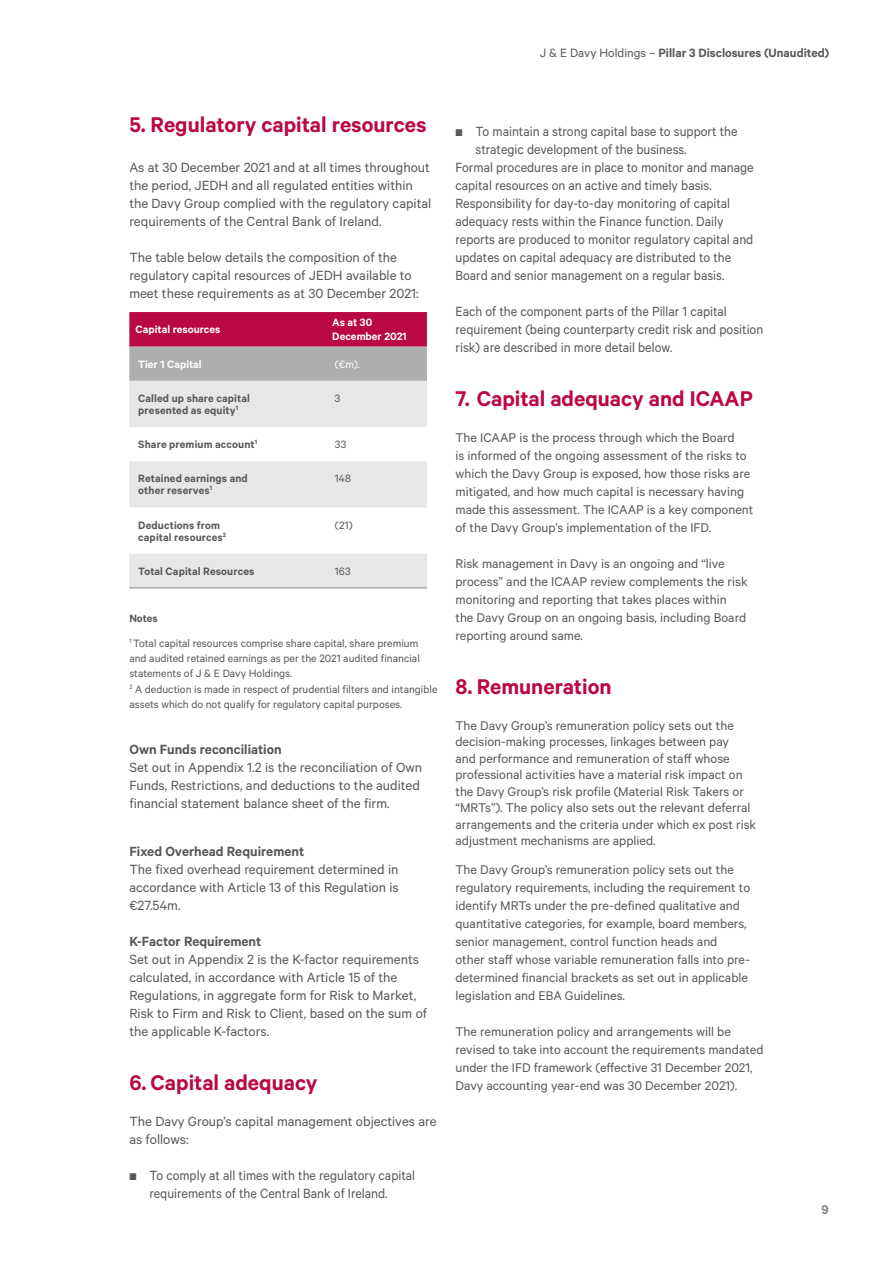
<style>
.page{position:relative;width:893px;height:1263px;background:#fff}
.page>*{position:absolute;margin:0;border:0;box-sizing:border-box;transform-origin:0 0}
.Header_2{font:600 24px "Calibre";color:#ba0745}
.Body{font:600 24px "Calibre";color:#ba0745}
.Body-2{font:15px/18px "Calibre";color:#57585a}
.Bullet_List{font:15px/18px "Calibre";color:#57585a;scale:.94 1}
.Reg_line{font:15px/18px "Calibre";color:#57585a}
.Bullet_List-2{font:14.25px/18px "Calibre";color:#57585a}
.Header_2-2{font:14.25px/16.5px "Calibre";color:#57585a}
.t1{font:600 14.25px "Calibre";color:#808285}
.t2{font:600 13.5px "Calibre";color:#57585a}
.Reg_line-2{font:12px/15px "Calibre";color:#57585a}
.Normal_text_in_boxes{font:600 12px/12px "Calibre";letter-spacing:.01em;color:#57585a}
.Header_Table{font:600 12px/14.4px "Calibre";color:#fff}
.Normal_text_in_boxes-2{font:12px "Calibre";letter-spacing:.02em;color:#57585a}
.Body_Tables{font:600 12px "Calibre";color:#fff}
.Body_Tables-2{font:12px "Calibre";color:#fff}
.Body-3{font:600 12px "Calibre";color:#57585a}
.s1{font-weight:400}
.s2{font-weight:600}
.s3{font-family:"Quadraat"}
</style>
<div class="page">
<svg style="left:129px;top:312px;width:298px;height:69px;background:#b45a7b"></svg>
<svg style="left:129px;top:381px;width:298px;height:206px;fill:#e6e7e9"></svg>
<hr style="left:129px;top:587px;width:197px;height:1px;background:#808285">
<hr style="left:326px;top:587px;width:101px;height:1px;background:#808285">
<p class="t2" style="left:540px;top:45px;width:291px"><span class="s1">J &amp; E Davy Holdings –</span> Pillar 3 Disclosures (Unaudited)</p>
<p class="Header_2" style="left:129px;top:110px;width:299px">5. Regulatory capital resources</p>
<p class="Body-2" style="left:129px;top:158px;width:303px">As at 30 December 2021 and at all times throughout the period, JEDH and all regulated entities within the Davy Group complied with the regulatory capital requirements of the Central Bank of Ireland.</p>
<p class="Body-2" style="left:129px;top:248px;width:291px">The table below details the composition of the regulatory capital resources of JEDH available to meet these requirements as at 30 December 2021:</p>
<p class="Header_Table" style="left:136px;top:322px;width:86px">Capital resources</p>
<p class="Header_Table" style="left:332px;top:315px;width:76px">As at 30<br>December 2021</p>
<p class="Body_Tables" style="left:138px;top:357px;width:65px">Tier 1 Capital</p>
<p class="Body_Tables-2" style="left:335px;top:357px;width:27px">(€m).</p>
<p class="Normal_text_in_boxes" style="left:138px;top:392px;width:113px">Called up share capital presented as equity<sup>1</sup></p>
<p class="Normal_text_in_boxes-2" style="left:335px;top:391px;width:7px">3</p>
<p class="Normal_text_in_boxes" style="left:138px;top:438px;width:121px">Share premium account<sup>1</sup></p>
<p class="Normal_text_in_boxes-2" style="left:335px;top:437px;width:13px">33</p>
<p class="Normal_text_in_boxes" style="left:138px;top:472px;width:111px">Retained earnings and other reserves<sup>1</sup></p>
<p class="Normal_text_in_boxes-2" style="left:335px;top:472px;width:18px">148</p>
<p class="Normal_text_in_boxes" style="left:138px;top:518px;width:90px">Deductions from capital resources<sup>2</sup></p>
<p class="Normal_text_in_boxes-2" style="left:335px;top:518px;width:19px">(21)</p>
<p class="Normal_text_in_boxes" style="left:138px;top:565px;width:118px">Total Capital Resources</p>
<p class="Normal_text_in_boxes-2" style="left:335px;top:564px;width:17px">163</p>
<p class="Body-3" style="left:129px;top:611px;width:30px">Notes</p>
<p class="Reg_line-2" style="left:129px;top:636px;width:310px"><sup>1</sup> Total capital resources comprise share capital, share premium and audited retained earnings as per the 2021 audited financial statements of J &amp; E Davy Holdings.<br><sup>2</sup> A deduction is made in respect of prudential filters and intangible assets which do not qualify for regulatory capital purposes.</p>
<p class="Reg_line" style="left:129px;top:740px;width:294px"><span class="s2">Own Funds reconciliation<br></span>Set out in Appendix 1.2 is the reconciliation of Own Funds, Restrictions, and deductions to the audited financial statement balance sheet of the firm.</p>
<p class="Body-2" style="left:129px;top:842px;width:271px"><span class="s2">Fixed Overhead Requirement<br></span>The fixed overhead requirement determined in accordance with Article 13 of this Regulation is €27.54m.</p>
<p class="Body-2" style="left:129px;top:932px;width:299px"><span class="s2">K-Factor Requirement<br></span>Set out in Appendix 2 is the K-factor requirements calculated, in accordance with Article 15 of the Regulations, in aggregate form for Risk to Market, Risk to Firm and Risk to Client, based on the sum of the applicable K-factors.</p>
<p class="Body" style="left:129px;top:1068px;width:190px">6. Capital adequacy</p>
<p class="Body-2" style="left:129px;top:1112px;width:309px">The Davy Group’s capital management objectives are as follows:</p>
<p class="Bullet_List" style="left:129px;top:1166px;width:306px;text-align:center"><span class="s3">π</span> To comply at all times with the regulatory capital requirements of the Central Bank of Ireland.</p>
<p class="Bullet_List" style="left:476px;top:122px;width:280px;text-indent:-20px"><span class="s3">π</span> To maintain a strong capital base to support the strategic development of the business.</p>
<p class="Bullet_List" style="left:455px;top:158px;width:319px">Formal procedures are in place to monitor and manage capital resources on an active and timely basis.<br>Responsibility for day-to-day monitoring of capital adequacy rests within the Finance function. Daily reports are produced to monitor regulatory capital and updates on capital adequacy are distributed to the Board and senior management on a regular basis.</p>
<p class="Bullet_List" style="left:455px;top:302px;width:329px">Each of the component parts of the Pillar 1 capital requirement (being counterparty credit risk and position risk) are described in more detail below.</p>
<p class="Header_2" style="left:455px;top:384px;width:299px">7. Capital adequacy and ICAAP</p>
<p class="Bullet_List-2" style="left:455px;top:428px;width:299px">The ICAAP is the process through which the Board<br>is informed of the ongoing assessment of the risks to which the Davy Group is exposed, how those risks are mitigated, and how much capital is necessary having made this assessment. The ICAAP is a key component of the Davy Group’s implementation of the IFD.</p>
<p class="Bullet_List-2" style="left:455px;top:554px;width:294px">Risk management in Davy is an ongoing and “live process” and the ICAAP review complements the risk monitoring and reporting that takes places within the Davy Group on an ongoing basis, including Board reporting around same.</p>
<p class="Header_2" style="left:455px;top:672px;width:158px">8. Remuneration</p>
<p class="Header_2-2" style="left:455px;top:717px;width:302px">The Davy Group’s remuneration policy sets out the decision-making processes, linkages between pay<br>and performance and remuneration of staff whose professional activities have a material risk impact on the Davy Group’s risk profile (Material Risk Takers or “MRTs”). The policy also sets out the relevant deferral arrangements and the criteria under which ex post risk adjustment mechanisms are applied.</p>
<p class="Bullet_List-2" style="left:455px;top:860px;width:296px">The Davy Group’s remuneration policy sets out the regulatory requirements, including the requirement to identify MRTs under the pre-defined qualitative and quantitative categories, for example, board members, senior management, control function heads and other staff whose variable remuneration falls into pre&shy;determined financial brackets as set out in applicable legislation and EBA Guidelines.</p>
<p class="Bullet_List-2" style="left:455px;top:1022px;width:310px">The remuneration policy and arrangements will be revised to take into account the requirements mandated under the IFD framework (effective 31 December 2021, Davy accounting year-end was 30 December 2021).</p>
<p class="t1" style="left:821px;top:1201px;width:9px">9</p>
</div>
